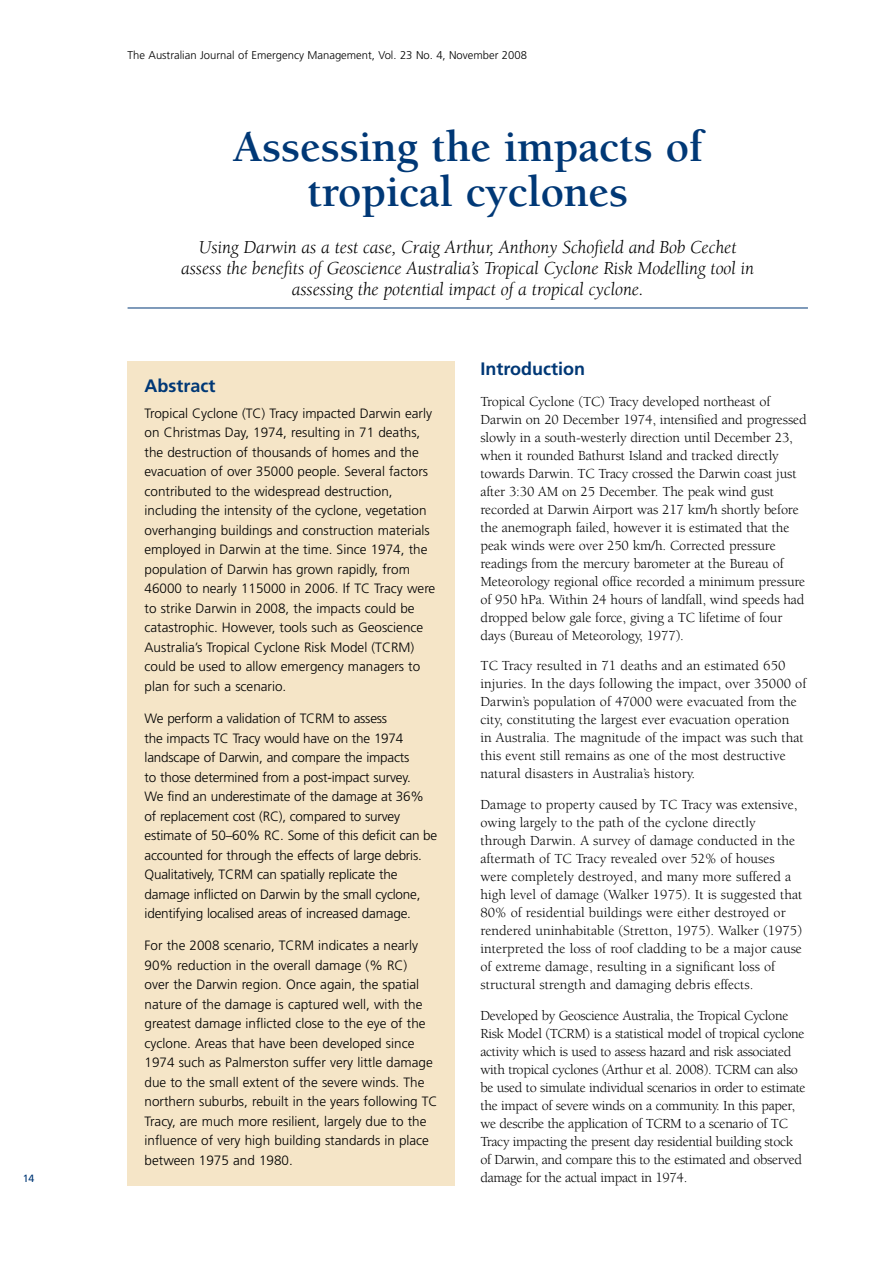
<style>
.page{position:relative;width:893px;height:1263px;background:#fff}
.page>*{position:absolute;margin:0;border:0;box-sizing:border-box;transform-origin:0 0}
.t1{font:700 45px/45px "Berkeley";letter-spacing:-.005em;color:#003876;text-align:center}
.t2{font:italic 18.75px/21px "Berkeley";letter-spacing:-.005em;color:#000;text-align:center}
.t3{font:700 18px "Frutiger";color:#003876}
.t4{font:14.25px/18px "Berkeley";letter-spacing:-.01em;color:#000}
.t5{font:300 13.5px/19.5px "Frutiger";color:#000}
.t6{font:300 11.25px "Frutiger";color:#000}
.t7{font:10.5px "Frutiger";color:#003876}
</style>
<div class="page">
<div style="left:128px;top:361px;width:327px;height:825px;background:#f5e5c7"></div>
<hr style="left:128px;top:308px;width:680px;height:1px;background:#003876">
<p class="t7" style="left:23px;top:1172px;width:13px">14</p>
<p class="t6" style="left:128px;top:49px;width:401px">The Australian Journal of Emergency Management, Vol. 23 No. 4, November 2008</p>
<h1 class="t1" style="left:232px;top:125px;width:472px">Assessing the impacts of tropical cyclones</h1>
<h2 class="t2" style="left:181px;top:237px;width:575px">Using Darwin as a test case, Craig Arthur, Anthony Schofield and Bob Cechet assess the benefits of Geoscience Australia’s Tropical Cyclone Risk Modelling tool in assessing the potential impact of a tropical cyclone.</h2>
<p class="t3" style="left:145px;top:375px;width:72px">Abstract</p>
<p class="t5" style="left:145px;top:404px;width:292px">Tropical Cyclone (TC) Tracy impacted Darwin early on Christmas Day, 1974, resulting in 71 deaths, the destruction of thousands of homes and the evacuation of over 35000 people. Several factors contributed to the widespread destruction, including the intensity of the cyclone, vegetation overhanging buildings and construction materials employed in Darwin at the time. Since 1974, the population of Darwin has grown rapidly, from 46000 to nearly 115000 in 2006. If TC Tracy were to strike Darwin in 2008, the impacts could be catastrophic. However, tools such as Geoscience Australia’s Tropical Cyclone Risk Model (TCRM) could be used to allow emergency managers to plan for such a scenario.</p>
<p class="t5" style="left:145px;top:709px;width:294px">We perform a validation of TCRM to assess<br>the impacts TC Tracy would have on the 1974 landscape of Darwin, and compare the impacts<br>to those determined from a post-impact survey.<br>We find an underestimate of the damage at 36% of replacement cost (RC), compared to survey estimate of 50–60% RC. Some of this deficit can be accounted for through the effects of large debris.<br>Qualitatively, TCRM can spatially replicate the damage inflicted on Darwin by the small cyclone, identifying localised areas of increased damage.</p>
<p class="t5" style="left:145px;top:936px;width:294px">For the 2008 scenario, TCRM indicates a nearly 90% reduction in the overall damage (% RC)<br>over the Darwin region. Once again, the spatial nature of the damage is captured well, with the greatest damage inflicted close to the eye of the cyclone. Areas that have been developed since 1974 such as Palmerston suffer very little damage due to the small extent of the severe winds. The northern suburbs, rebuilt in the years following TC Tracy, are much more resilient, largely due to the influence of very high building standards in place between 1975 and 1980.</p>
<p class="t3" style="left:480px;top:358px;width:106px">Introduction</p>
<p class="t4" style="left:480px;top:393px;width:328px">Tropical Cyclone (TC) Tracy developed northeast of Darwin on 20 December 1974, intensified and progressed slowly in a south-westerly direction until December 23, when it rounded Bathurst Island and tracked directly towards Darwin. TC Tracy crossed the Darwin coast just after 3:30 AM on 25 December. The peak wind gust recorded at Darwin Airport was 217 km/h shortly before the anemograph failed, however it is estimated that the peak winds were over 250 km/h. Corrected pressure readings from the mercury barometer at the Bureau of Meteorology regional office recorded a minimum pressure of 950 hPa. Within 24 hours of landfall, wind speeds had dropped below gale force, giving a TC lifetime of four days (Bureau of Meteorology, 1977).</p>
<p class="t4" style="left:480px;top:657px;width:327px">TC Tracy resulted in 71 deaths and an estimated 650 injuries. In the days following the impact, over 35000 of Darwin’s population of 47000 were evacuated from the city, constituting the largest ever evacuation operation<br>in Australia. The magnitude of the impact was such that this event still remains as one of the most destructive natural disasters in Australia’s history.</p>
<p class="t4" style="left:480px;top:796px;width:323px">Damage to property caused by TC Tracy was extensive, owing largely to the path of the cyclone directly through Darwin. A survey of damage conducted in the aftermath of TC Tracy revealed over 52% of houses were completely destroyed, and many more suffered a high level of damage (Walker 1975). It is suggested that 80% of residential buildings were either destroyed or rendered uninhabitable (Stretton, 1975). Walker (1975) interpreted the loss of roof cladding to be a major cause of extreme damage, resulting in a significant loss of structural strength and damaging debris effects.</p>
<p class="t4" style="left:480px;top:1007px;width:327px">Developed by Geoscience Australia, the Tropical Cyclone Risk Model (TCRM) is a statistical model of tropical cyclone activity which is used to assess hazard and risk associated with tropical cyclones (Arthur et al. 2008). TCRM can also be used to simulate individual scenarios in order to estimate the impact of severe winds on a community. In this paper, we describe the application of TCRM to a scenario of TC Tracy impacting the present day residential building stock of Darwin, and compare this to the estimated and observed damage for the actual impact in 1974.</p>
</div>
